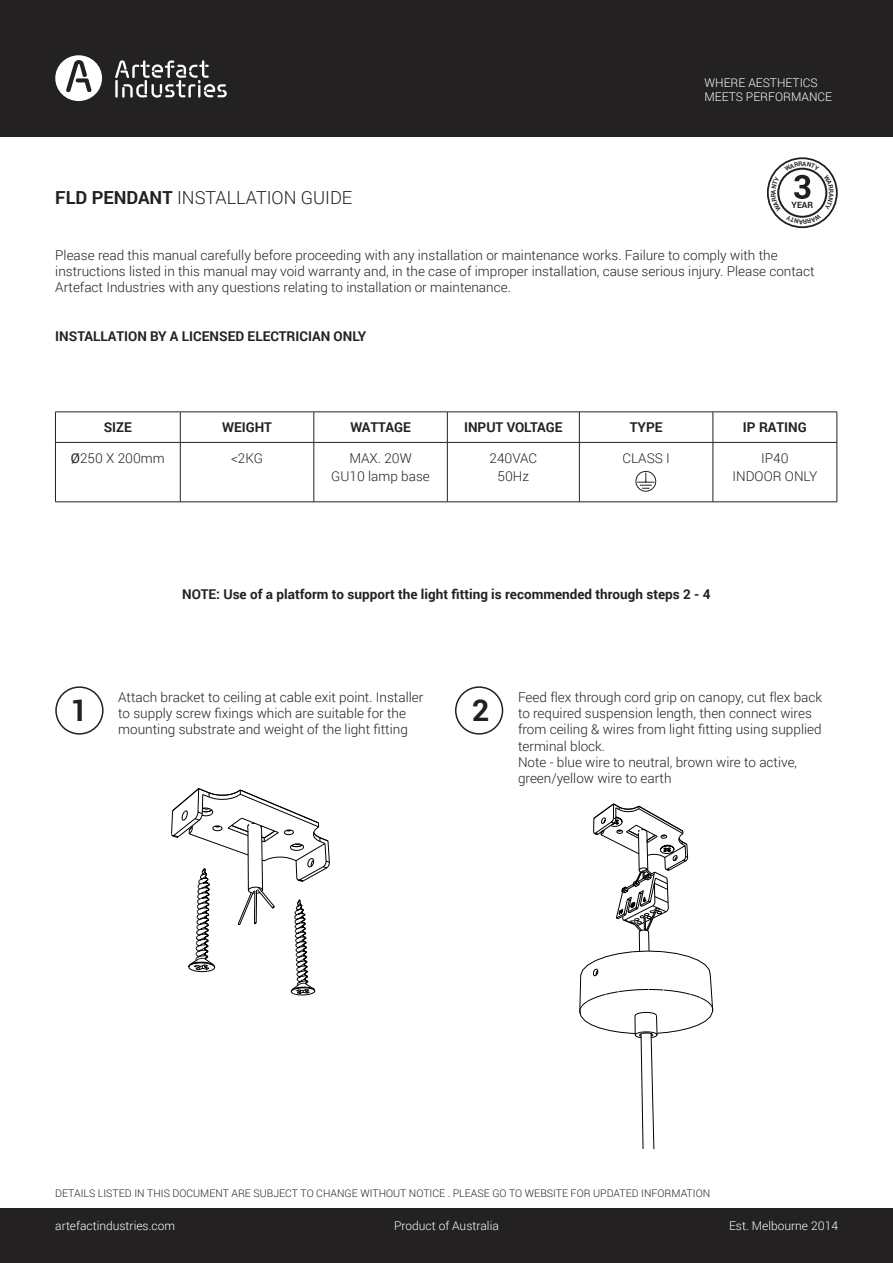
<style>
.page{position:relative;width:893px;height:1263px;background:#fff}
.page>*{position:absolute;margin:0;border:0;box-sizing:border-box;transform-origin:0 0}
.t1{font:700 30px "Roboto";color:#231f20}
.t2{font:300 18px "Roboto";color:#231f20}
.t3{font:300 13.5px/16.2px "Roboto";color:#232122}
.t4{font:700 13.5px "Roboto";color:#232122}
.t5{font:300 12px/14.4px "Roboto";color:#fff}
.t6{font:300 10.5px "Roboto";color:#232122}
.t7{font:700 8.55px "Roboto";color:#231f20}
.s1{font-weight:700}
.s2{font-weight:400}
</style>
<div class="page">
<div style="left:0;top:1208px;width:893px;height:55px;background:#232122"></div>
<div style="left:0;top:0;width:893px;height:136px;background:#232122"></div>
<svg style="left:55px;top:55px;width:47px;height:46px"></svg>
<svg style="left:115px;top:60px;width:112px;height:38px"></svg>
<hr style="left:55px;top:412px;width:125px;height:1px;background:#232223">
<hr style="left:55px;top:412px;width:1px;height:30px;background:#232223">
<hr style="left:180px;top:412px;width:134px;height:1px;background:#232223">
<hr style="left:180px;top:412px;width:1px;height:30px;background:#232223">
<hr style="left:314px;top:412px;width:133px;height:1px;background:#232223">
<hr style="left:314px;top:412px;width:1px;height:30px;background:#232223">
<hr style="left:447px;top:412px;width:132px;height:1px;background:#232223">
<hr style="left:447px;top:412px;width:1px;height:30px;background:#232223">
<hr style="left:579px;top:412px;width:134px;height:1px;background:#232223">
<hr style="left:579px;top:412px;width:1px;height:30px;background:#232223">
<hr style="left:713px;top:412px;width:124px;height:1px;background:#232223">
<hr style="left:713px;top:412px;width:1px;height:30px;background:#232223">
<hr style="left:837px;top:412px;width:1px;height:30px;background:#232223">
<hr style="left:55px;top:442px;width:125px;height:1px;background:#232223">
<hr style="left:55px;top:443px;width:1px;height:59px;background:#232223">
<hr style="left:180px;top:442px;width:134px;height:1px;background:#232223">
<hr style="left:180px;top:443px;width:1px;height:59px;background:#232223">
<hr style="left:314px;top:442px;width:133px;height:1px;background:#232223">
<hr style="left:314px;top:443px;width:1px;height:59px;background:#232223">
<hr style="left:447px;top:442px;width:132px;height:1px;background:#232223">
<hr style="left:447px;top:443px;width:1px;height:59px;background:#232223">
<hr style="left:579px;top:442px;width:134px;height:1px;background:#232223">
<hr style="left:579px;top:443px;width:1px;height:59px;background:#232223">
<hr style="left:713px;top:442px;width:124px;height:1px;background:#232223">
<hr style="left:713px;top:443px;width:1px;height:59px;background:#232223">
<hr style="left:837px;top:443px;width:1px;height:59px;background:#232223">
<hr style="left:55px;top:502px;width:125px;height:1px;background:#232223">
<hr style="left:180px;top:502px;width:134px;height:1px;background:#232223">
<hr style="left:314px;top:502px;width:133px;height:1px;background:#232223">
<hr style="left:447px;top:502px;width:132px;height:1px;background:#232223">
<hr style="left:579px;top:502px;width:134px;height:1px;background:#232223">
<hr style="left:713px;top:502px;width:124px;height:1px;background:#232223">
<div style="left:767px;top:157px;width:71px;height:71px;border:2px solid #231f20;border-radius:50%"></div>
<div style="left:636px;top:471px;width:20px;height:20px;border:1px solid #231f20;border-radius:50%"></div>
<svg style="left:637px;top:473px;width:17px;height:16px"></svg>
<div style="left:55px;top:686px;width:49px;height:49px;border:2px solid #231f20;border-radius:50%"></div>
<div style="left:455px;top:686px;width:48px;height:49px;border:2px solid #231f20;border-radius:50%"></div>
<svg style="left:171px;top:788px;width:159px;height:207px"></svg>
<svg style="left:579px;top:803px;width:134px;height:346px"></svg>
<svg style="left:771px;top:162px;width:62px;height:62px"></svg>
<p class="t2" style="left:55px;top:185px;width:298px"><span class="s1">FLD PENDANT</span> INSTALLATION GUIDE</p>
<p class="t5" style="left:704px;top:75px;width:129px">WHERE AESTHETICS<br>MEETS PERFORMANCE</p>
<p class="t7" style="left:791px;top:199px;width:23px">YEAR</p>
<p class="t3" style="left:55px;top:246px;width:761px">Please read this manual carefully before proceeding with any installation or maintenance works. Failure to comply with the instructions listed in this manual may void warranty and, in the case of improper installation, cause serious injury. Please contact<br>Artefact Industries with any questions relating to installation or maintenance.</p>
<p class="t4" style="left:55px;top:326px;width:313px">INSTALLATION BY A LICENSED ELECTRICIAN ONLY</p>
<p class="t4" style="left:104px;top:418px;width:30px">SIZE</p>
<p class="t4" style="left:222px;top:418px;width:51px">WEIGHT</p>
<p class="t4" style="left:350px;top:418px;width:62px">WATTAGE</p>
<p class="t4" style="left:464px;top:418px;width:100px">INPUT VOLTAGE</p>
<p class="t4" style="left:630px;top:418px;width:34px">TYPE</p>
<p class="t4" style="left:743px;top:418px;width:65px">IP RATING</p>
<p class="t3" style="left:71px;top:449px;width:96px"><span class="s2">Ø</span>250 X 200mm</p>
<p class="t3" style="left:231px;top:449px;width:34px">&lt;2KG</p>
<p class="t3" style="left:349px;top:449px;width:64px">MAX. 20W</p>
<p class="t3" style="left:331px;top:467px;width:100px">GU10 lamp base</p>
<p class="t3" style="left:489px;top:449px;width:49px">240VAC</p>
<p class="t3" style="left:498px;top:467px;width:33px">50Hz</p>
<p class="t3" style="left:622px;top:449px;width:49px">CLASS I</p>
<p class="t3" style="left:761px;top:449px;width:29px">IP40</p>
<p class="t3" style="left:732px;top:467px;width:86px">INDOOR ONLY</p>
<p class="t4" style="left:182px;top:584px;width:530px">NOTE: Use of a platform to support the light fitting is recommended through steps 2 - 4</p>
<p class="t3" style="left:118px;top:689px;width:307px">Attach bracket to ceiling at cable exit point. Installer to supply screw fixings which are suitable for the mounting substrate and weight of the light fitting</p>
<p class="t1" style="left:71px;top:689px;width:19px">1</p>
<p class="t1" style="left:472px;top:689px;width:19px">2</p>
<p class="t3" style="left:518px;top:689px;width:306px">Feed flex through cord grip on canopy, cut flex back to required suspension length, then connect wires from ceiling &amp; wires from light fitting using supplied terminal block.</p>
<p class="t3" style="left:518px;top:753px;width:281px">Note - blue wire to neutral, brown wire to active, green/yellow wire to earth</p>
<p class="t6" style="left:55px;top:1186px;width:656px">DETAILS LISTED IN THIS DOCUMENT ARE SUBJECT TO CHANGE WITHOUT NOTICE . PLEASE GO TO WEBSITE FOR UPDATED INFORMATION</p>
<p class="t5" style="left:55px;top:1218px;width:121px">artefactindustries.com</p>
<p class="t5" style="left:394px;top:1218px;width:106px">Product of Australia</p>
<p class="t5" style="left:729px;top:1218px;width:110px">Est. Melbourne 2014</p>
</div>
